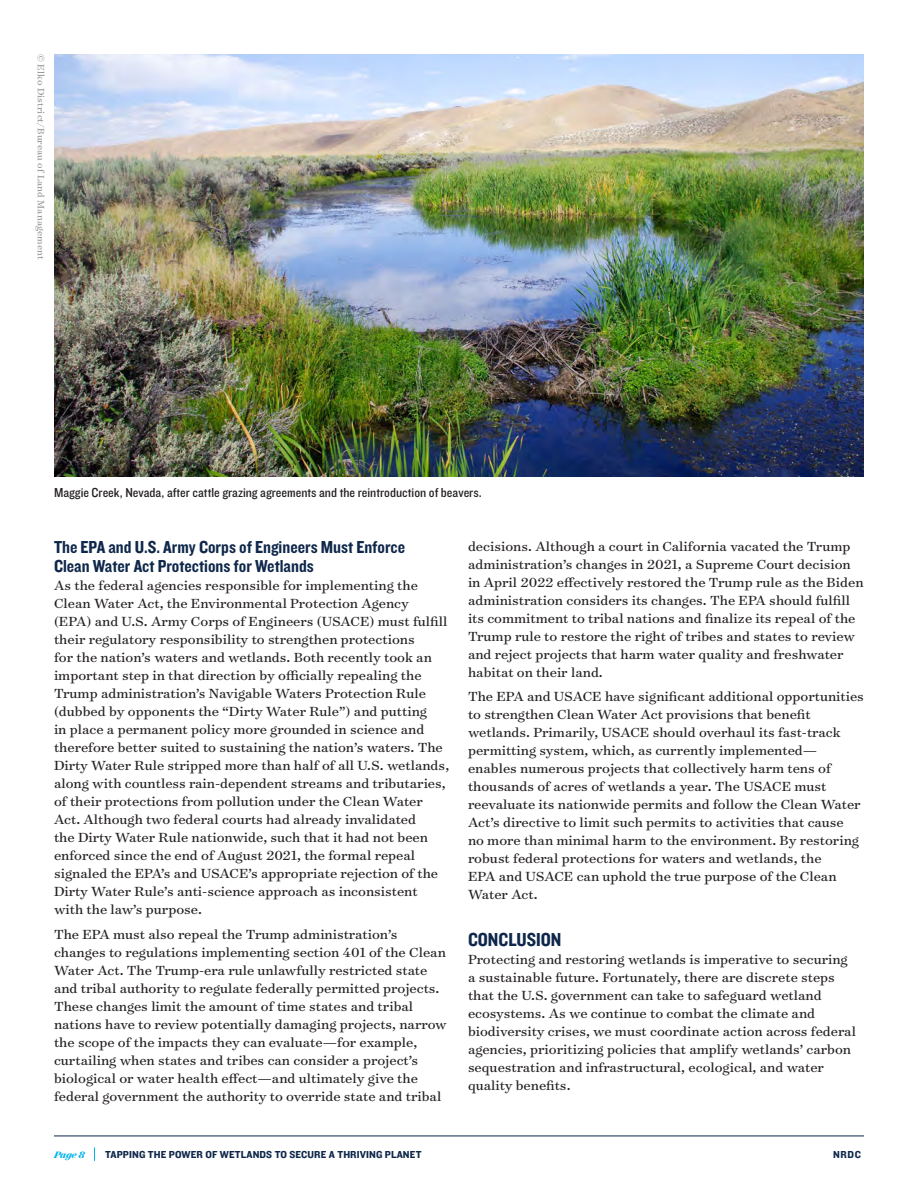
<style>
.page{position:relative;width:918px;height:1188px;background:#fff}
.page>*{position:absolute;margin:0;border:0;box-sizing:border-box;transform-origin:0 0}
.subhead_KNOCKOUT_COL{font:19.5px "Knockout 50 Welterweight";color:#0e274a}
.Tersh_head_KNOCKOUT{font:18px/19.5px "Knockout 50 Welterweight";color:#0e274a}
.TEXT_surveyor_SPACE{font:15px/18px "Surveyor Text";color:#231f20}
.Table_TEXT{font:13.5px "Knockout 30 Junior Welterwt";color:#231f20}
.t1{font:10.5px "Knockout 51 Middleweight";letter-spacing:.01em;color:#0e274a}
.Footnotes{font:10.5px "Surveyor Text";letter-spacing:.01em;color:#939598}
.t2{font:italic 700 10.5px "Surveyor Display";color:#00b2eb}
</style>
<div class="page">
<hr style="left:54px;top:1136px;width:810px;height:1px;background:#0e274a">
<svg style="left:94px;top:1147px;width:1px;height:14px"></svg>
<img style="left:54px;top:54px;width:810px;height:422px">
<p class="Footnotes" style="left:48px;top:54px;width:207px;rotate:90deg">© Elko District/Bureau of Land Management</p>
<p class="Table_TEXT" style="left:54px;top:483px;width:429px">Maggie Creek, Nevada, after cattle grazing agreements and the reintroduction of beavers.</p>
<p class="Tersh_head_KNOCKOUT" style="left:54px;top:537px;width:353px">The EPA and U.S. Army Corps of Engineers Must Enforce<br>Clean Water Act Protections for Wetlands</p>
<p class="TEXT_surveyor_SPACE" style="left:54px;top:576px;width:397px">As the federal agencies responsible for implementing the Clean Water Act, the Environmental Protection Agency (EPA) and U.S. Army Corps of Engineers (USACE) must fulfill their regulatory responsibility to strengthen protections<br>for the nation’s waters and wetlands. Both recently took an important step in that direction by officially repealing the Trump administration’s Navigable Waters Protection Rule (dubbed by opponents the “Dirty Water Rule”) and putting<br>in place a permanent policy more grounded in science and therefore better suited to sustaining the nation’s waters. The Dirty Water Rule stripped more than half of all U.S. wetlands, along with countless rain-dependent streams and tributaries, of their protections from pollution under the Clean Water Act. Although two federal courts had already invalidated<br>the Dirty Water Rule nationwide, such that it had not been enforced since the end of August 2021, the formal repeal signaled the EPA’s and USACE’s appropriate rejection of the Dirty Water Rule’s anti-science approach as inconsistent with the law’s purpose.</p>
<p class="TEXT_surveyor_SPACE" style="left:54px;top:925px;width:394px">The EPA must also repeal the Trump administration’s changes to regulations implementing section 401 of the Clean Water Act. The Trump-era rule unlawfully restricted state and tribal authority to regulate federally permitted projects.<br>These changes limit the amount of time states and tribal nations have to review potentially damaging projects, narrow the scope of the impacts they can evaluate—for example, curtailing when states and tribes can consider a project’s biological or water health effect—and ultimately give the federal government the authority to override state and tribal</p>
<p class="TEXT_surveyor_SPACE" style="left:468px;top:536px;width:397px">decisions. Although a court in California vacated the Trump administration’s changes in 2021, a Supreme Court decision in April 2022 effectively restored the Trump rule as the Biden administration considers its changes. The EPA should fulfill its commitment to tribal nations and finalize its repeal of the Trump rule to restore the right of tribes and states to review and reject projects that harm water quality and freshwater habitat on their land.</p>
<p class="TEXT_surveyor_SPACE" style="left:468px;top:687px;width:398px">The EPA and USACE have significant additional opportunities to strengthen Clean Water Act provisions that benefit wetlands. Primarily, USACE should overhaul its fast-track permitting system, which, as currently implemented— enables numerous projects that collectively harm tens of thousands of acres of wetlands a year. The USACE must reevaluate its nationwide permits and follow the Clean Water Act’s directive to limit such permits to activities that cause<br>no more than minimal harm to the environment. By restoring robust federal protections for waters and wetlands, the<br>EPA and USACE can uphold the true purpose of the Clean Water Act.</p>
<p class="subhead_KNOCKOUT_COL" style="left:468px;top:926px;width:95px">CONCLUSION</p>
<p class="TEXT_surveyor_SPACE" style="left:468px;top:950px;width:390px">Protecting and restoring wetlands is imperative to securing a sustainable future. Fortunately, there are discrete steps that the U.S. government can take to safeguard wetland ecosystems. As we continue to combat the climate and biodiversity crises, we must coordinate action across federal agencies, prioritizing policies that amplify wetlands’ carbon sequestration and infrastructural, ecological, and water quality benefits.</p>
<p class="t2" style="left:54px;top:1148px;width:32px">Page 8</p>
<p class="t1" style="left:105px;top:1147px;width:318px">TAPPING THE POWER OF WETLANDS TO SECURE A THRIVING PLANET</p>
<p class="t1" style="left:833px;top:1147px;width:29px">NRDC</p>
</div>
